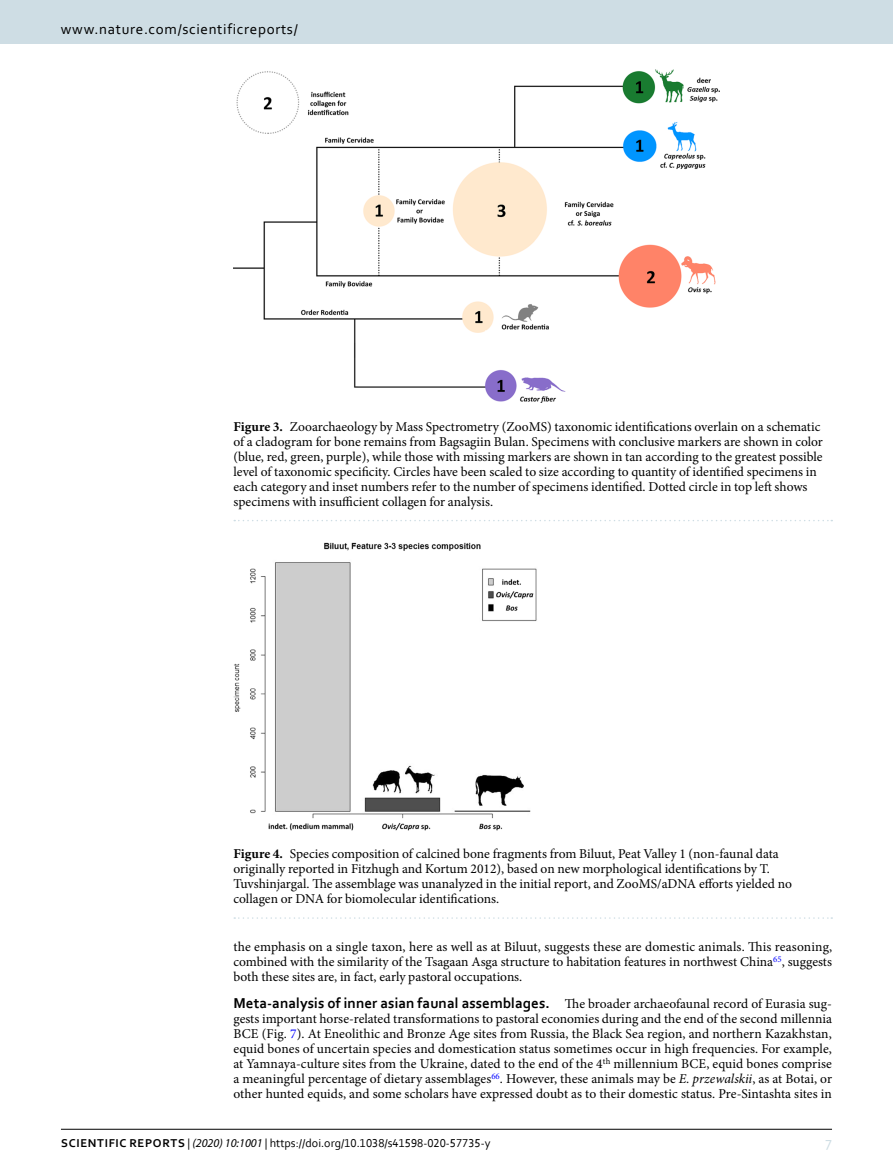
<style>
.page{position:relative;width:893px;height:1174px;background:#fff}
.page>*{position:absolute;margin:0;border:0;box-sizing:border-box;transform-origin:0 0}
.t1{font:700 15px "Corbel";letter-spacing:.005em;color:#000}
.t2{font:15px "Corbel 2";letter-spacing:.045em;color:#000}
.t3{font:15px "Corbel 2";color:#cedde4}
.t4{font:13.5px/15px "Minion Pro";color:#000;text-align:justify}
.t5{font:12px "Corbel";color:#000}
.s1{font-weight:700}
.s2{font-family:"Minion Pro";font-weight:400;font-size:13.5px}
.s3{color:#00f}
.s4{font-style:italic}
.s5{font-family:"Corbel Bold 2"}
.s6{font-family:"Corbel 2"}
.s7{font-family:"Myriad Pro";font-style:italic}
</style>
<div class="page">
<hr style="left:61px;top:1129px;width:771px;height:1px;background:#000">
<div style="left:0;top:0;width:893px;height:43px;background:#cedde4"></div>
<img style="left:233px;top:70px;width:486px;height:333px">
<svg style="left:234px;top:520px;width:598px;height:1px"></svg>
<img style="left:233px;top:542px;width:304px;height:288px">
<svg style="left:234px;top:917px;width:598px;height:1px"></svg>
<p class="t2" style="left:61px;top:19px;width:238px">www.nature.com/scientificreports/</p>
<p class="t4" style="left:233px;top:419px;width:591px;text-align:left"><span class="s1">Figure 3.</span> Zooarchaeology by Mass Spectrometry (ZooMS) taxonomic identifications overlain on a schematic of a cladogram for bone remains from Bagsagiin Bulan. Specimens with conclusive markers are shown in color (blue, red, green, purple), while those with missing markers are shown in tan according to the greatest possible level of taxonomic specificity. Circles have been scaled to size according to quantity of identified specimens in each category and inset numbers refer to the number of specimens identified. Dotted circle in top left shows specimens with insufficient collagen for analysis.</p>
<p class="t4" style="left:233px;top:846px;width:560px;text-align:left"><span class="s1">Figure 4.</span> Species composition of calcined bone fragments from Biluut, Peat Valley 1 (non-faunal data originally reported in Fitzhugh and Kortum 2012), based on new morphological identifications by T.<br>Tuvshinjargal. The assemblage was unanalyzed in the initial report, and ZooMS/aDNA efforts yielded no collagen or DNA for biomolecular identifications.</p>
<p class="t4" style="left:233px;top:939px;width:600px">the emphasis on a single taxon, here as well as at Biluut, suggests these are domestic animals. This reasoning, combined with the similarity of the Tsagaan Asga structure to habitation features in northwest China<sup>65</sup>, suggests both these sites are, in fact, early pastoral occupations.</p>
<p class="t1" style="left:233px;top:994px;width:600px">Meta-analysis of inner asian faunal assemblages. <span class="s2">The broader archaeofaunal record of Eurasia sug-</span></p>
<p class="t4" style="left:233px;top:1011px;width:600px">gests important horse-related transformations to pastoral economies during and the end of the second millennia BCE (Fig. <span class="s3">7</span>). At Eneolithic and Bronze Age sites from Russia, the Black Sea region, and northern Kazakhstan, equid bones of uncertain species and domestication status sometimes occur in high frequencies. For example, at Yamnaya-culture sites from the Ukraine, dated to the end of the 4<sup>th</sup> millennium BCE, equid bones comprise a meaningful percentage of dietary assemblages<sup>66</sup>. However, these animals may be <span class="s4">E. przewalskii</span>, as at Botai, or other hunted equids, and some scholars have expressed doubt as to their domestic status. Pre-Sintashta sites in</p>
<p class="t5" style="left:61px;top:1135px;width:431px"><span class="s5">SCIENTIFIC REPORTS</span> <span class="s6">|</span> <span class="s7">(2020) 10:1001</span> <span class="s6">|</span> https://doi.org/10.1038/s41598-020-57735-y</p>
<p class="t3" style="left:826px;top:1132px;width:8px">7</p>
</div>
